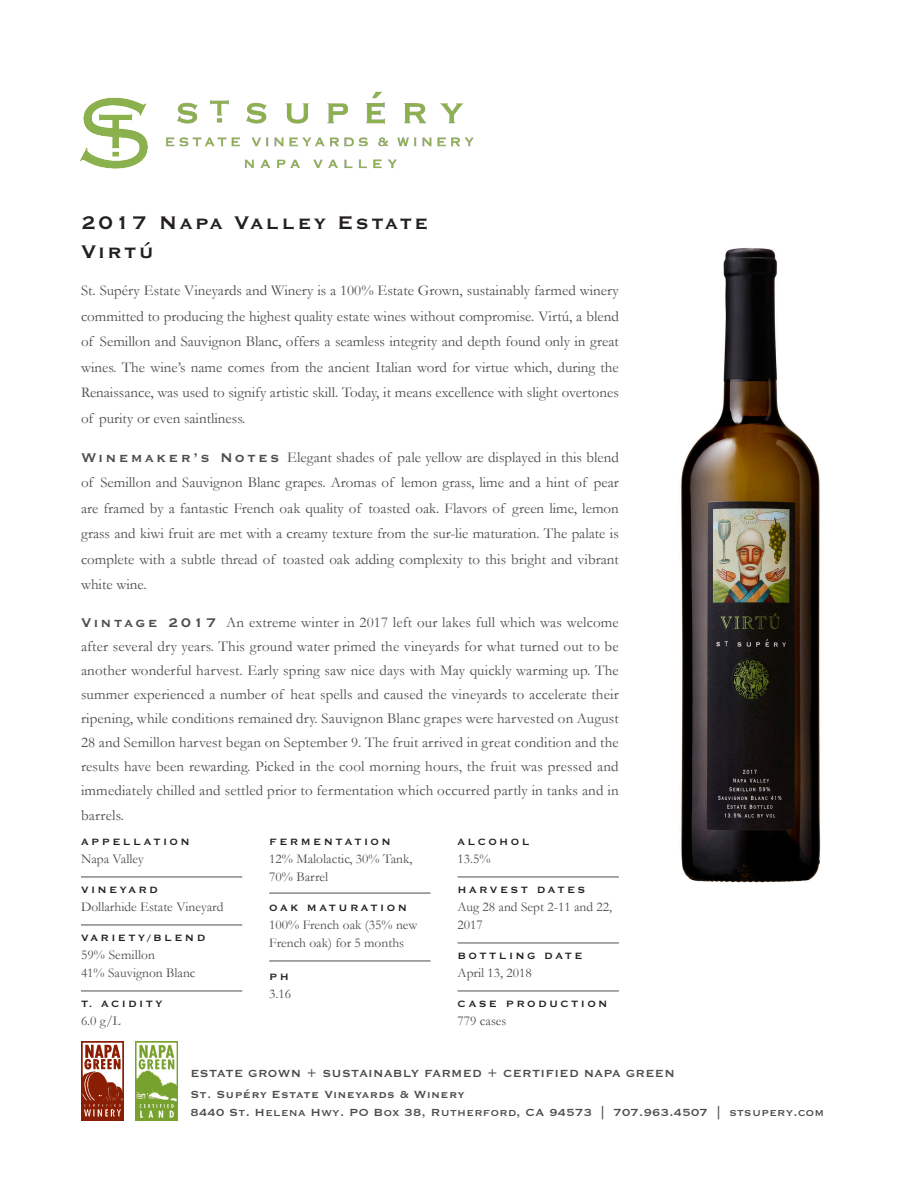
<style>
.page{position:relative;width:918px;height:1188px;background:#fff}
.page>*{position:absolute;margin:0;border:0;box-sizing:border-box;transform-origin:0 0}
.t1{font:700 24px "Copperplate Gothic BT";letter-spacing:.08em;color:#231f20}
._2_-_Body_Copy{font:15px/25.5px "Garamond";color:#4b4c4d;text-align:justify}
._5_-_rule_under{font:13.5px/18px "Garamond";color:#4b4c4d}
._6_-_Contact{font:13.5px "Copperplate Gothic Std 31 BC";letter-spacing:.025em;color:#4b4c4d}
._5_-_NO_rule_under{font:13.5px/18px "Garamond";color:#4b4c4d}
._6_-_Six_Pillars{font:700 13.5px "Copperplate Gothic BT";letter-spacing:.025em;color:#4b4c4d}
._6_-_Contact-2{font:700 13.5px "Copperplate Gothic BT";letter-spacing:.025em;color:#4b4c4d}
._5_-_NO_rule_under-2{font:700 12px "Copperplate Gothic BT";letter-spacing:.2em;color:#231f20}
.s1{font-family:"Copperplate Gothic BT";font-weight:700;font-size:16.5px}
</style>
<div class="page">
<img style="left:81px;top:1042px;width:43px;height:78px">
<img style="left:681px;top:248px;width:140px;height:635px">
<hr style="left:81px;top:877px;width:161px;height:1px;background:#4b4c4d">
<hr style="left:81px;top:925px;width:161px;height:1px;background:#4b4c4d">
<hr style="left:81px;top:991px;width:161px;height:1px;background:#4b4c4d">
<hr style="left:269px;top:961px;width:162px;height:1px;background:#4b4c4d">
<hr style="left:458px;top:877px;width:161px;height:1px;background:#4b4c4d">
<hr style="left:458px;top:943px;width:161px;height:1px;background:#4b4c4d">
<hr style="left:458px;top:991px;width:161px;height:1px;background:#4b4c4d">
<img style="left:166px;top:91px;width:308px;height:78px">
<img style="left:80px;top:97px;width:68px;height:72px">
<img style="left:135px;top:1042px;width:43px;height:78px">
<hr style="left:269px;top:893px;width:162px;height:1px;background:#4b4c4d">
<p class="t1" style="left:81px;top:210px;width:349px">2017 Napa Valley Estate</p>
<p class="t1" style="left:81px;top:238px;width:75px">Virtú</p>
<p class="_2_-_Body_Copy" style="left:81px;top:277px;width:539px">St. Supéry Estate Vineyards and Winery is a 100% Estate Grown, sustainably farmed winery committed to producing the highest quality estate wines without compromise. Virtú, a blend of Semillon and Sauvignon Blanc, offers a seamless integrity and depth found only in great wines. The wine’s name comes from the ancient Italian word for virtue which, during the Renaissance, was used to signify artistic skill. Today, it means excellence with slight overtones of purity or even saintliness.</p>
<p class="_2_-_Body_Copy" style="left:81px;top:444px;width:539px"><span class="s1">Winemaker’s Notes</span> Elegant shades of pale yellow are displayed in this blend of Semillon and Sauvignon Blanc grapes. Aromas of lemon grass, lime and a hint of pear are framed by a fantastic French oak quality of toasted oak. Flavors of green lime, lemon grass and kiwi fruit are met with a creamy texture from the sur-lie maturation. The palate is complete with a subtle thread of toasted oak adding complexity to this bright and vibrant white wine.</p>
<p class="_2_-_Body_Copy" style="left:81px;top:609px;width:539px;line-height:24px"><span class="s1">Vintage 2017</span> An extreme winter in 2017 left our lakes full which was welcome after several dry years. This ground water primed the vineyards for what turned out to be another wonderful harvest. Early spring saw nice days with May quickly warming up. The summer experienced a number of heat spells and caused the vineyards to accelerate their ripening, while conditions remained dry. Sauvignon Blanc grapes were harvested on August 28 and Semillon harvest began on September 9. The fruit arrived in great condition and the results have been rewarding. Picked in the cool morning hours, the fruit was pressed and immediately chilled and settled prior to fermentation which occurred partly in tanks and in</p>
<p class="_2_-_Body_Copy" style="left:81px;top:802px;width:45px">barrels.</p>
<p class="_5_-_NO_rule_under-2" style="left:81px;top:835px;width:110px">APPELLATION</p>
<p class="_5_-_rule_under" style="left:81px;top:849px;width:64px">Napa Valley</p>
<p class="_5_-_NO_rule_under-2" style="left:81px;top:883px;width:78px">VINEYARD</p>
<p class="_5_-_rule_under" style="left:81px;top:897px;width:144px">Dollarhide Estate Vineyard</p>
<p class="_5_-_NO_rule_under-2" style="left:81px;top:931px;width:126px">VARIETY/BLEND</p>
<p class="_5_-_NO_rule_under" style="left:81px;top:945px;width:76px">59% Semillon</p>
<p class="_5_-_rule_under" style="left:81px;top:963px;width:116px">41% Sauvignon Blanc</p>
<p class="_5_-_NO_rule_under-2" style="left:81px;top:997px;width:83px">T. ACIDITY</p>
<p class="_5_-_rule_under" style="left:81px;top:1011px;width:41px">6.0 g/L</p>
<p class="_5_-_NO_rule_under-2" style="left:269px;top:835px;width:123px">FERMENTATION</p>
<p class="_5_-_NO_rule_under" style="left:269px;top:849px;width:145px">12% Malolactic, 30% Tank,<br>70% Barrel</p>
<p class="_5_-_NO_rule_under-2" style="left:269px;top:901px;width:139px">OAK MATURATION</p>
<p class="_5_-_rule_under" style="left:269px;top:915px;width:150px">100% French oak (35% new<br>French oak) for 5 months</p>
<p class="_5_-_NO_rule_under-2" style="left:269px;top:970px;width:21px">PH</p>
<p class="_5_-_rule_under" style="left:269px;top:984px;width:23px">3.16</p>
<p class="_5_-_NO_rule_under-2" style="left:458px;top:835px;width:73px">ALCOHOL</p>
<p class="_5_-_rule_under" style="left:458px;top:849px;width:35px">13.5%</p>
<p class="_5_-_NO_rule_under-2" style="left:458px;top:883px;width:129px">HARVEST DATES</p>
<p class="_5_-_rule_under" style="left:458px;top:897px;width:156px">Aug 28 and Sept 2-11 and 22,<br>2017</p>
<p class="_5_-_NO_rule_under-2" style="left:458px;top:949px;width:127px">BOTTLING DATE</p>
<p class="_5_-_rule_under" style="left:458px;top:963px;width:76px">April 13, 2018</p>
<p class="_5_-_NO_rule_under-2" style="left:458px;top:997px;width:152px">CASE PRODUCTION</p>
<p class="_5_-_NO_rule_under" style="left:458px;top:1011px;width:50px">779 cases</p>
<p class="_6_-_Six_Pillars" style="left:190px;top:1066px;width:486px">ESTATE GROWN + SUSTAINABLY FARMED + CERTIFIED NAPA GREEN</p>
<p class="_6_-_Contact-2" style="left:190px;top:1087px;width:275px">St. Supéry Estate Vineyards &amp; Winery</p>
<p class="_6_-_Contact" style="left:190px;top:1106px;width:635px">8440 St. Helena Hwy. PO Box 38, Rutherford, CA 94573 | 707.963.4507 | stsupery.com</p>
</div>
